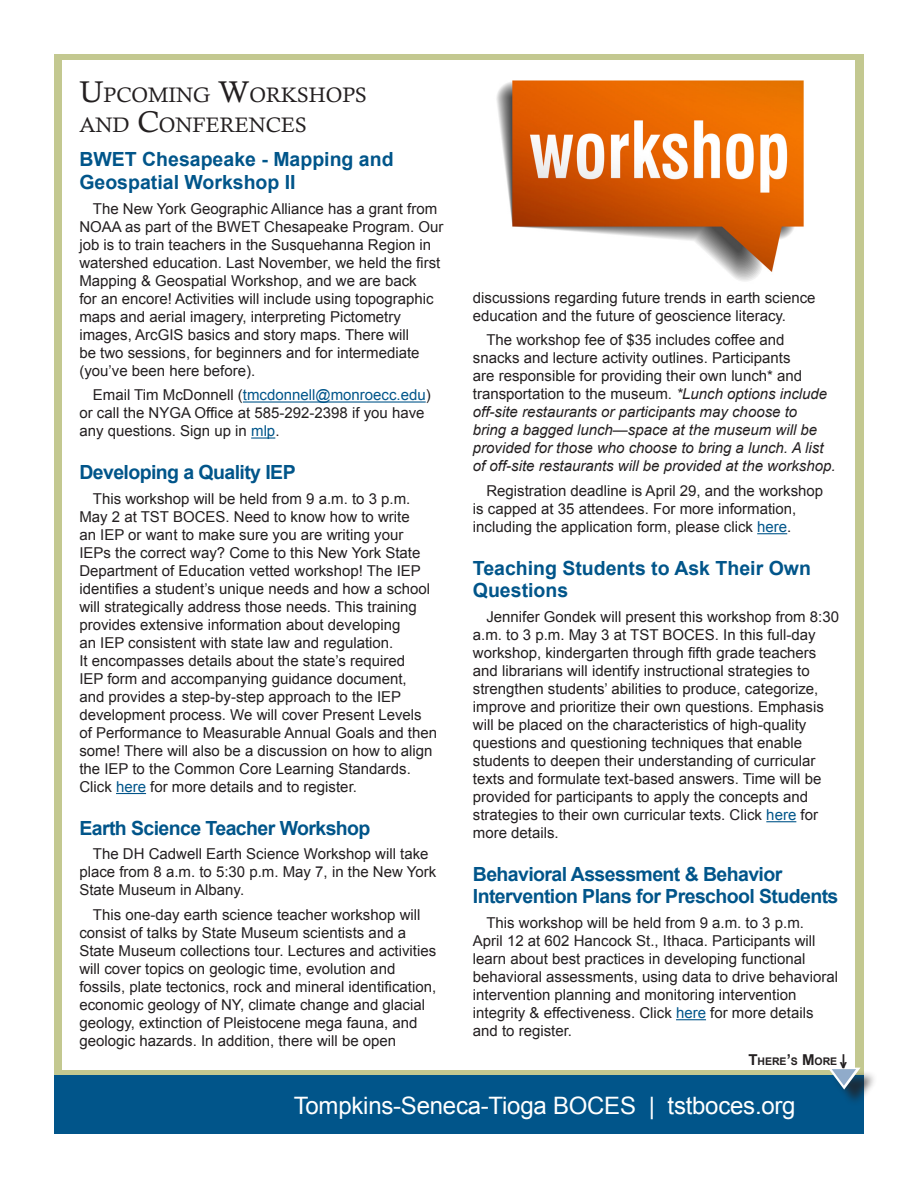
<style>
.page{position:relative;width:918px;height:1188px;background:#fff}
.page>*{position:absolute;margin:0;border:0;box-sizing:border-box;transform-origin:0 0}
.t1{font:24px "Arial";letter-spacing:-.01em;color:#fff}
.t2{font:21px/30px "Calisto";color:#231f20}
.t3{font:700 19.5px/22.5px "Arial";letter-spacing:-.03em;color:#01558a}
.t4{font:700 19.5px/22.5px "Arial";color:#01558a}
.Paragraph_Style_1{font:15px/18px "Arial";color:#231f20}
.Paragraph_Style_1-2{font:italic 15px/18px "Arial";color:#231f20}
.t5{font:700 15px "Arial";color:#231f20}
.t6{font:700 10.5px "Arial";color:#231f20}
.s1{font-size:30px}
.s2{color:#01558a}
.s3{font-style:normal}
.s4{font-size:15px}
</style>
<div class="page">
<div style="left:54px;top:54px;width:810px;height:1064px;background:#c3c890"></div>
<div style="left:63px;top:61px;width:792px;height:1009px;background:#fff"></div>
<div style="left:54px;top:1076px;width:810px;height:58px;background:#01558a"></div>
<div style="left:831px;top:1070px;width:47px;height:37px;background:#231f20;opacity:.75"></div>
<svg style="left:828px;top:1068px;width:33px;height:22px"></svg>
<hr style="left:243px;top:401px;width:183px;height:2px;background:#01558a">
<hr style="left:251px;top:437px;width:24px;height:2px;background:#01558a">
<hr style="left:116px;top:793px;width:30px;height:1px;background:#01558a">
<hr style="left:757px;top:533px;width:30px;height:1px;background:#01558a">
<hr style="left:766px;top:821px;width:30px;height:1px;background:#01558a">
<hr style="left:676px;top:1019px;width:30px;height:1px;background:#01558a">
<img style="left:496px;top:80px;width:308px;height:201px">
<p class="t2" style="left:79px;top:79px;width:289px"><span class="s1">U</span>PCOMING <span class="s1">W</span>ORKSHOPS<br>AND <span class="s1">C</span>ONFERENCES</p>
<p class="t4" style="left:79px;top:149px;width:316px">BWET Chesapeake - Mapping and<br>Geospatial Workshop II</p>
<p class="Paragraph_Style_1" style="left:79px;top:200px;width:366px;text-indent:14px">The New York Geographic Alliance has a grant from NOAA as part of the BWET Chesapeake Program. Our job is to train teachers in the Susquehanna Region in watershed education. Last November, we held the first Mapping &amp; Geospatial Workshop, and we are back<br>for an encore! Activities will include using topographic maps and aerial imagery, interpreting Pictometry images, ArcGIS basics and story maps. There will<br>be two sessions, for beginners and for intermediate (you’ve been here before).</p>
<p class="Paragraph_Style_1" style="left:79px;top:386px;width:353px;text-indent:14px">Email Tim McDonnell (<span class="s2">tmcdonnell@monroecc.edu</span>) or call the NYGA Office at 585-292-2398 if you have any questions. Sign up in <span class="s2">mlp</span>.</p>
<p class="t3" style="left:79px;top:462px;width:218px">Developing a Quality IEP</p>
<p class="Paragraph_Style_1" style="left:79px;top:490px;width:359px;text-indent:14px">This workshop will be held from 9 a.m. to 3 p.m.<br>May 2 at TST BOCES. Need to know how to write<br>an IEP or want to make sure you are writing your IEPs the correct way? Come to this New York State Department of Education vetted workshop! The IEP identifies a student’s unique needs and how a school will strategically address those needs. This training provides extensive information about developing<br>an IEP consistent with state law and regulation.<br>It encompasses details about the state’s required<br>IEP form and accompanying guidance document,<br>and provides a step-by-step approach to the IEP development process. We will cover Present Levels of Performance to Measurable Annual Goals and then some! There will also be a discussion on how to align the IEP to the Common Core Learning Standards.<br>Click <span class="s2">here</span> for more details and to register.</p>
<p class="t3" style="left:79px;top:817px;width:293px">Earth Science Teacher Workshop</p>
<p class="Paragraph_Style_1" style="left:79px;top:845px;width:358px;text-indent:14px">The DH Cadwell Earth Science Workshop will take place from 8 a.m. to 5:30 p.m. May 7, in the New York<br>State Museum in Albany.</p>
<p class="Paragraph_Style_1" style="left:79px;top:906px;width:358px;text-indent:14px">This one-day earth science teacher workshop will consist of talks by State Museum scientists and a State Museum collections tour. Lectures and activities will cover topics on geologic time, evolution and fossils, plate tectonics, rock and mineral identification, economic geology of NY, climate change and glacial geology, extinction of Pleistocene mega fauna, and geologic hazards. In addition, there will be open</p>
<p class="Paragraph_Style_1" style="left:473px;top:289px;width:344px">discussions regarding future trends in earth science education and the future of geoscience literacy.</p>
<p class="Paragraph_Style_1-2" style="left:473px;top:331px;width:364px;text-indent:14px"><span class="s3">The workshop fee of $35 includes coffee and<br>snacks and lecture activity outlines. Participants<br>are responsible for providing their own lunch* and transportation to the museum.</span> *Lunch options include off-site restaurants or participants may choose to<br>bring a bagged lunch—space at the museum will be provided for those who choose to bring a lunch. A list of off-site restaurants will be provided at the workshop.</p>
<p class="Paragraph_Style_1" style="left:473px;top:482px;width:352px;text-indent:14px">Registration deadline is April 29, and the workshop is capped at 35 attendees. For more information, including the application form, please click <span class="s2">here</span>.</p>
<p class="t4" style="left:473px;top:557px;width:340px">Teaching Students to Ask Their Own<br>Questions</p>
<p class="Paragraph_Style_1" style="left:473px;top:608px;width:368px;text-indent:14px">Jennifer Gondek will present this workshop from 8:30 a.m. to 3 p.m. May 3 at TST BOCES. In this full-day workshop, kindergarten through fifth grade teachers and librarians will identify instructional strategies to strengthen students’ abilities to produce, categorize, improve and prioritize their own questions. Emphasis will be placed on the characteristics of high-quality questions and questioning techniques that enable students to deepen their understanding of curricular texts and formulate text-based answers. Time will be provided for participants to apply the concepts and strategies to their own curricular texts. Click <span class="s2">here</span> for more details.</p>
<p class="t3" style="left:473px;top:863px;width:367px">Behavioral Assessment &amp; Behavior<br>Intervention Plans for Preschool Students</p>
<p class="Paragraph_Style_1" style="left:473px;top:914px;width:367px;text-indent:14px">This workshop will be held from 9 a.m. to 3 p.m.<br>April 12 at 602 Hancock St., Ithaca. Participants will learn about best practices in developing functional behavioral assessments, using data to drive behavioral intervention planning and monitoring intervention integrity &amp; effectiveness. Click <span class="s2">here</span> for more details and to register.</p>
<p class="t6" style="left:748px;top:1054px;width:99px"><span class="s4">T</span>HERE<span class="s4">’</span>S <span class="s4">M</span>ORE <span class="s4">|</span></p>
<p class="t5" style="left:848px;top:1072px;width:10px;rotate:-180deg">^</p>
<p class="t1" style="left:294px;top:1089px;width:503px">Tompkins-Seneca-Tioga BOCES | tstboces.org</p>
</div>
